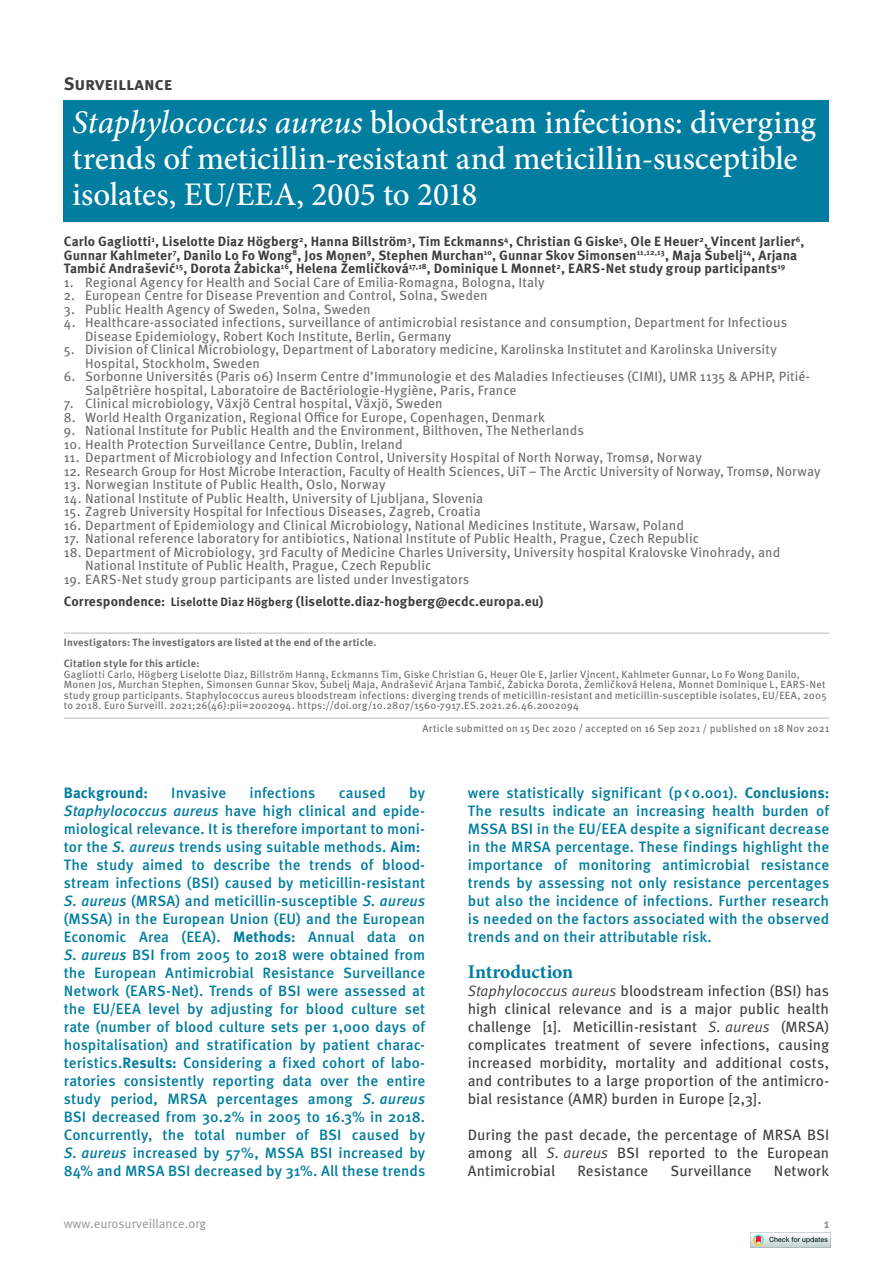
<style>
.page{position:relative;width:893px;height:1263px;background:#fff}
.page>*{position:absolute;margin:0;border:0;box-sizing:border-box;transform-origin:0 0}
.t1{font:500 33px/36px "Minion Pro";color:#fff}
.t2{font:700 19.5px "Minion Pro";letter-spacing:-.005em;color:#007d9f}
.t3{font:700 18px "Meta Pro";color:#3e3e3f}
.t4{font:500 15px/18px "Meta Pro";letter-spacing:.005em;color:#007d9f}
.t5{font:15px/18px "Meta Pro";color:#3e3e3f;text-align:justify}
.t6{font:700 15px "Meta Pro";letter-spacing:.005em;color:#007d9f}
.t7{font:13.5px/13.5px "Meta Pro";letter-spacing:.005em;color:#6c6d70}
.t8{font:700 13.5px/13.5px "Meta Pro";letter-spacing:.005em;color:#3e3e3f}
.t9{font:12.75px "Meta Pro";color:#939598}
.t10{font:700 12.75px "Meta Pro";color:#939598}
.t11{font:10.5px/10.5px "Meta Pro";letter-spacing:.015em;color:#6c6d70}
.t12{font:700 10.5px/21px "Meta Pro";letter-spacing:.015em;color:#6c6d70}
.s1{font-style:italic}
.s2{font-weight:700;color:#3e3e3f}
.s3{font-weight:700;font-size:12px;color:#3e3e3f}
.s4{font-weight:700}
</style>
<div class="page">
<hr style="left:64px;top:633px;width:765px;height:1px;background:#bcbdc0">
<hr style="left:64px;top:718px;width:765px;height:1px;background:#bcbdc0">
<div style="left:64px;top:100px;width:765px;height:122px;background:#007d9f"></div>
<img style="left:750px;top:1232px;width:80px;height:16px">
<h3 class="t3" style="left:64px;top:72px;width:110px">Surveillance</h3>
<h1 class="t1" style="left:72px;top:104px;width:745px"><span class="s1">Staphylococcus aureus</span> bloodstream infections: diverging trends of meticillin-resistant and meticillin-susceptible isolates, EU/EEA, 2005 to 2018</h1>
<p class="t8" style="left:64px;top:235px;width:742px">Carlo Gagliotti<sup>1</sup>, Liselotte Diaz Högberg<sup>2</sup>, Hanna Billström<sup>3</sup>, Tim Eckmanns<sup>4</sup>, Christian G Giske<sup>5</sup>, Ole E Heuer<sup>2</sup>, Vincent Jarlier<sup>6</sup>,<br>Gunnar Kahlmeter<sup>7</sup>, Danilo Lo Fo Wong<sup>8</sup>, Jos Monen<sup>9</sup>, Stephen Murchan<sup>10</sup>, Gunnar Skov Simonsen<sup>11,12,13</sup>, Maja Šubelj<sup>14</sup>, Arjana<br>Tambić Andrašević<sup>15</sup>, Dorota Żabicka<sup>16</sup>, Helena Žemličková<sup>17,18</sup>, Dominique L Monnet<sup>2</sup>, EARS-Net study group participants<sup>19</sup></p>
<p class="t7" style="left:64px;top:276px;width:482px">1. Regional Agency for Health and Social Care of Emilia-Romagna, Bologna, Italy</p>
<p class="t7" style="left:64px;top:289px;width:425px">2. European Centre for Disease Prevention and Control, Solna, Sweden</p>
<p class="t7" style="left:64px;top:303px;width:308px">3. Public Health Agency of Sweden, Solna, Sweden</p>
<p class="t7" style="left:85px;top:316px;width:704px;text-indent:-21px">4. Healthcare-associated infections, surveillance of antimicrobial resistance and consumption, Department for Infectious<br>Disease Epidemiology, Robert Koch Institute, Berlin, Germany</p>
<p class="t7" style="left:85px;top:343px;width:693px;text-indent:-21px">5. Division of Clinical Microbiology, Department of Laboratory medicine, Karolinska Institutet and Karolinska University<br>Hospital, Stockholm, Sweden</p>
<p class="t7" style="left:85px;top:370px;width:727px;text-indent:-21px">6. Sorbonne Universités (Paris 06) Inserm Centre d’Immunologie et des Maladies Infectieuses (CIMI), UMR 1135 &amp; APHP, Pitié-<br>Salpêtrière hospital, Laboratoire de Bactériologie-Hygiène, Paris, France</p>
<p class="t7" style="left:64px;top:397px;width:380px">7. Clinical microbiology, Växjö Central hospital, Växjö, Sweden</p>
<p class="t7" style="left:64px;top:411px;width:483px">8. World Health Organization, Regional Office for Europe, Copenhagen, Denmark</p>
<p class="t7" style="left:64px;top:424px;width:522px">9. National Institute for Public Health and the Environment, Bilthoven, The Netherlands</p>
<p class="t7" style="left:64px;top:438px;width:340px">10. Health Protection Surveillance Centre, Dublin, Ireland</p>
<p class="t7" style="left:64px;top:451px;width:639px">11. Department of Microbiology and Infection Control, University Hospital of North Norway, Tromsø, Norway</p>
<p class="t7" style="left:64px;top:465px;width:758px">12. Research Group for Host Microbe Interaction, Faculty of Health Sciences, UiT – The Arctic University of Norway, Tromsø, Norway</p>
<p class="t7" style="left:64px;top:478px;width:323px">13. Norwegian Institute of Public Health, Oslo, Norway</p>
<p class="t7" style="left:64px;top:492px;width:421px">14. National Institute of Public Health, University of Ljubljana, Slovenia</p>
<p class="t7" style="left:64px;top:505px;width:418px">15. Zagreb University Hospital for Infectious Diseases, Zagreb, Croatia</p>
<p class="t7" style="left:64px;top:519px;width:622px">16. Department of Epidemiology and Clinical Microbiology, National Medicines Institute, Warsaw, Poland</p>
<p class="t7" style="left:64px;top:532px;width:637px">17. National reference laboratory for antibiotics, National Institute of Public Health, Prague, Czech Republic</p>
<p class="t7" style="left:85px;top:546px;width:697px;text-indent:-21px">18. Department of Microbiology, 3rd Faculty of Medicine Charles University, University hospital Kralovske Vinohrady, and<br>National Institute of Public Health, Prague, Czech Republic</p>
<p class="t7" style="left:64px;top:569px;width:481px;line-height:22px">19. EARS-Net study group participants are listed under Investigators<br><span class="s2">Correspondence:</span> <span class="s3">Liselotte Diaz Högberg</span> <span class="s2">(liselotte.diaz-hogberg@ecdc.europa.eu)</span></p>
<p class="t12" style="left:64px;top:632px;width:314px">Investigators: The investigators are listed at the end of the article.<br>Citation style for this article:</p>
<p class="t11" style="left:64px;top:669px;width:764px">Gagliotti Carlo, Högberg Liselotte Diaz, Billström Hanna, Eckmanns Tim, Giske Christian G, Heuer Ole E, Jarlier Vincent, Kahlmeter Gunnar, Lo Fo Wong Danilo, Monen Jos, Murchan Stephen, Simonsen Gunnar Skov, Šubelj Maja, Andrašević Arjana Tambić, Żabicka Dorota, Žemličková Helena, Monnet Dominique L, EARS-Net study group participants. Staphylococcus aureus bloodstream infections: diverging trends of meticillin-resistant and meticillin-susceptible isolates, EU/EEA, 2005 to 2018. Euro Surveill. 2021;26(46):pii=2002094. https://doi.org/10.2807/1560-7917.ES.2021.26.46.2002094</p>
<p class="t11" style="left:422px;top:724px;width:408px">Article submitted on 15 Dec 2020 / accepted on 16 Sep 2021 / published on 18 Nov 2021</p>
<p class="t4" style="left:64px;top:784px;width:363px;text-indent:345px">by <span class="s1">Staphylococcus aureus</span> have high clinical and epide&shy;miological relevance. It is therefore important to moni&shy;tor the <span class="s1">S. aureus</span> trends using suitable methods. <span class="s4">Aim:<br></span>The study aimed to describe the trends of blood&shy;stream infections (BSI) caused by meticillin-resistant <span class="s1">S. aureus</span> (MRSA) and meticillin-susceptible <span class="s1">S. aureus </span>(MSSA) in the European Union (EU) and the European Economic Area (EEA). <span class="s4">Methods:</span> Annual data on <span class="s1">S. aureus</span> BSI from 2005 to 2018 were obtained from the European Antimicrobial Resistance Surveillance Network (EARS-Net). Trends of BSI were assessed at the EU/EEA level by adjusting for blood culture set rate (number of blood culture sets per 1,000 days of hospitalisation) and stratification by patient charac&shy;teristics.<span class="s4">Results:</span> Considering a fixed cohort of labo&shy;ratories consistently reporting data over the entire study period, MRSA percentages among <span class="s1">S. aureus </span>BSI decreased from 30.2% in 2005 to 16.3% in 2018.<br>Concurrently, the total number of BSI caused by <span class="s1">S. aureus</span> increased by 57%, MSSA BSI increased by 84% and MRSA BSI decreased by 31%. All these trends</p>
<p class="t4" style="left:468px;top:784px;width:363px;text-align:justify">were statistically significant (p&lt;0.001). <span class="s4">Conclusions:<br></span>The results indicate an increasing health burden of MSSA BSI in the EU/EEA despite a significant decrease in the MRSA percentage. These findings highlight the importance of monitoring antimicrobial resistance trends by assessing not only resistance percentages but also the incidence of infections. Further research is needed on the factors associated with the observed trends and on their attributable risk.</p>
<p class="t6" style="left:64px;top:783px;width:86px">Background:</p>
<p class="t4" style="left:171px;top:784px;width:57px">Invasive</p>
<p class="t4" style="left:250px;top:784px;width:67px">infections</p>
<p class="t4" style="left:339px;top:784px;width:49px">caused</p>
<h2 class="t2" style="left:468px;top:958px;width:107px">Introduction</h2>
<p class="t5" style="left:468px;top:982px;width:363px"><span class="s1">Staphylococcus aureus</span> bloodstream infection (BSI) has high clinical relevance and is a major public health challenge [1]. Meticillin-resistant <span class="s1">S. aureus</span> (MRSA) complicates treatment of severe infections, causing increased morbidity, mortality and additional costs, and contributes to a large proportion of the antimicro&shy;bial resistance (AMR) burden in Europe [2,3].</p>
<p class="t5" style="left:468px;top:1126px;width:363px">During the past decade, the percentage of MRSA BSI among all <span class="s1">S. aureus</span> BSI reported to the European Antimicrobial</p>
<p class="t5" style="left:577px;top:1162px;width:72px">Resistance</p>
<p class="t5" style="left:671px;top:1162px;width:83px">Surveillance</p>
<p class="t5" style="left:774px;top:1162px;width:57px">Network</p>
<p class="t9" style="left:64px;top:1215px;width:144px">www.eurosurveillance.org</p>
<p class="t10" style="left:824px;top:1215px;width:7px">1</p>
</div>
